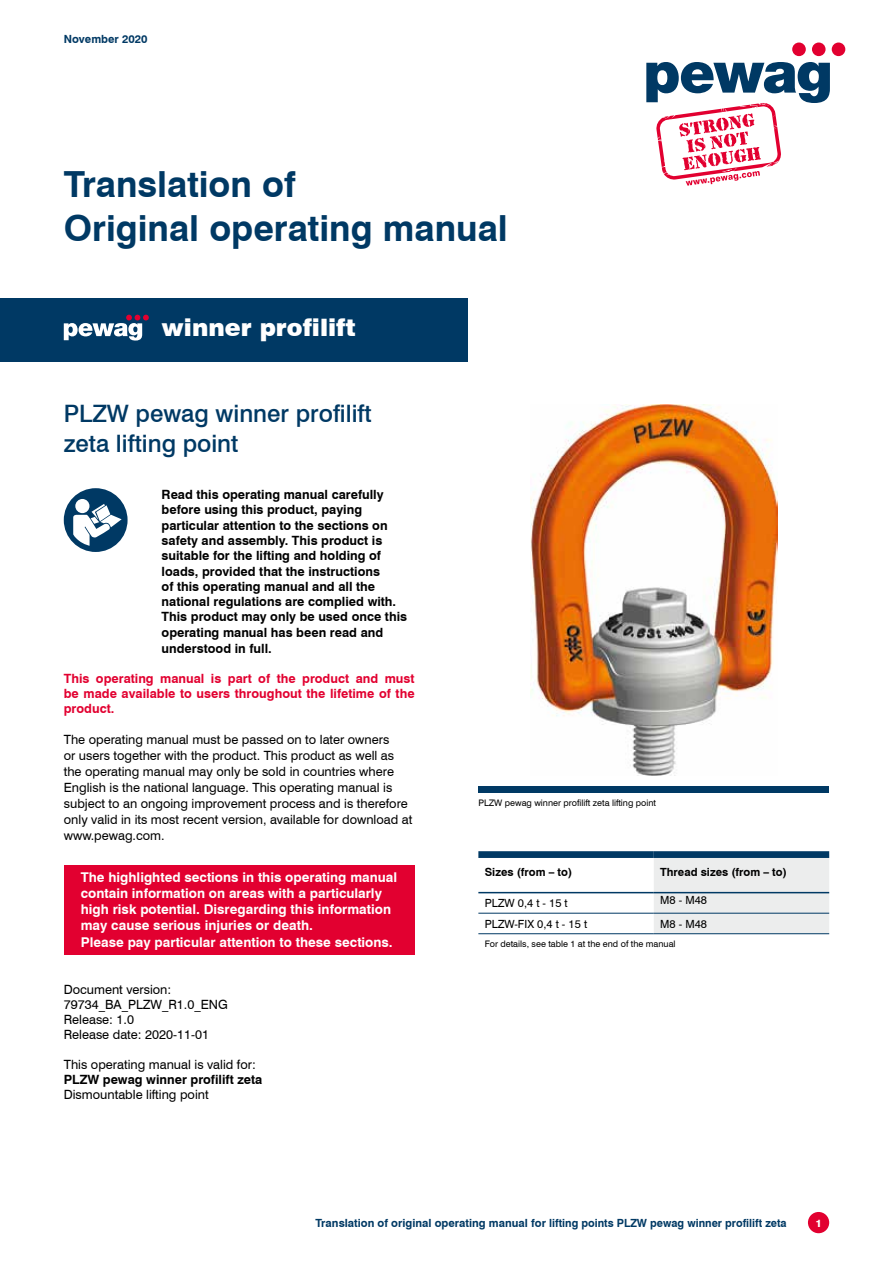
<style>
.page{position:relative;width:893px;height:1263px;background:#fff}
.page>*{position:absolute;margin:0;border:0;box-sizing:border-box;transform-origin:0 0}
.t1{font:700 36px/43.2px "Swiss 721 BT";color:#003964}
.t2{font:500 24px/30px "Swiss 721 BT";color:#003964}
.t3{font:900 24px "Swiss 721 BT";color:#fff}
.t4{font:700 13.5px/16.2px "Swiss 721 BT";color:#fff}
.t5{font:12.75px/15.9px "Swiss 721 BT";color:#000}
.t6{font:700 12.75px/15.5px "Swiss 721 BT";color:#000}
.t7{font:700 12.75px/15px "Swiss 721 BT";color:#e20030;text-align:justify}
.t8{font:700 11.25px "Swiss 721 BT";color:#003964}
.t9{font:11.25px "Swiss 721 BT";color:#000}
.t10{font:700 11.25px "Swiss 721 BT";color:#000}
.t11{font:800 10.5px "Swiss 721 BT";color:#fff}
.t12{font:9px "Swiss 721 BT";color:#000}
</style>
<div class="page">
<div style="left:808px;top:1212px;width:21px;height:21px;background:#e20030;border-radius:50%"></div>
<div style="left:792px;top:43px;width:14px;height:13px;background:#e20030;border-radius:50%"></div>
<div style="left:812px;top:43px;width:13px;height:13px;background:#e20030;border-radius:50%"></div>
<div style="left:832px;top:43px;width:13px;height:13px;background:#e20030;border-radius:50%"></div>
<svg style="left:646px;top:62px;width:184px;height:124px"></svg>
<div style="left:0;top:298px;width:468px;height:63px;background:#003964"></div>
<div style="left:64px;top:865px;width:351px;height:90px;background:#e20030"></div>
<svg style="left:64px;top:315px;width:85px;height:26px"></svg>
<img style="left:530px;top:405px;width:247px;height:370px">
<div style="left:478px;top:787px;width:351px;height:6px;background:#003964"></div>
<div style="left:64px;top:488px;width:64px;height:64px;background:#003964;border-radius:50%"></div>
<div style="left:75px;top:499px;width:14px;height:14px;background:#fff;border-radius:50%"></div>
<svg style="left:73px;top:504px;width:49px;height:42px"></svg>
<div style="left:654px;top:858px;width:175px;height:75px;background:#eceded"></div>
<div style="left:478px;top:851px;width:176px;height:7px;background:#003964"></div>
<div style="left:654px;top:851px;width:175px;height:7px;background:#003964"></div>
<hr style="left:478px;top:892px;width:176px;height:1px;background:#003964">
<hr style="left:654px;top:892px;width:175px;height:1px;background:#003964">
<hr style="left:478px;top:913px;width:176px;height:1px;background:#003964">
<hr style="left:654px;top:913px;width:175px;height:1px;background:#003964">
<hr style="left:478px;top:933px;width:176px;height:1px;background:#003964">
<hr style="left:654px;top:933px;width:175px;height:1px;background:#003964">
<p class="t8" style="left:64px;top:32px;width:85px">November 2020</p>
<h1 class="t1" style="left:64px;top:163px;width:445px">Translation of<br>Original operating manual</h1>
<h2 class="t3" style="left:162px;top:313px;width:196px">winner profilift</h2>
<h2 class="t2" style="left:64px;top:398px;width:309px">PLZW pewag winner profilift zeta lifting point</h2>
<p class="t6" style="left:162px;top:487px;width:247px">Read this operating manual carefully before using this product, paying particular attention to the sections on safety and assembly. This product is suitable for the lifting and holding of loads, provided that the instructions<br>of this operating manual and all the national regulations are complied with.<br>This product may only be used once this operating manual has been read and understood in full.</p>
<p class="t7" style="left:64px;top:671px;width:352px">This operating manual is part of the product and must be made available to users throughout the lifetime of the product.</p>
<p class="t5" style="left:64px;top:732px;width:350px">The operating manual must be passed on to later owners<br>or users together with the product. This product as well as the operating manual may only be sold in countries where English is the national language. This operating manual is subject to an ongoing improvement process and is therefore only valid in its most recent version, available for download at www.pewag.com.</p>
<p class="t4" style="left:81px;top:869px;width:318px">The highlighted sections in this operating manual contain information on areas with a particularly high risk potential. Disregarding this information may cause serious injuries or death.<br>Please pay particular attention to these sections.</p>
<p class="t5" style="left:64px;top:982px;width:166px;line-height:15px">Document version:<br>79734_BA_PLZW_R1.0_ENG<br>Release: 1.0<br>Release date: 2020-11-01</p>
<p class="t5" style="left:64px;top:1056px;width:193px">This operating manual is valid for:</p>
<p class="t6" style="left:64px;top:1072px;width:200px">PLZW pewag winner profilift zeta</p>
<p class="t5" style="left:64px;top:1086px;width:146px">Dismountable lifting point</p>
<p class="t12" style="left:478px;top:798px;width:179px">PLZW pewag winner profilift zeta lifting point</p>
<p class="t10" style="left:485px;top:865px;width:89px">Sizes (from – to)</p>
<p class="t10" style="left:660px;top:865px;width:128px">Thread sizes (from – to)</p>
<p class="t9" style="left:485px;top:896px;width:85px">PLZW 0,4 t - 15 t</p>
<p class="t9" style="left:660px;top:893px;width:48px">M8 - M48</p>
<p class="t9" style="left:485px;top:917px;width:104px">PLZW-FIX 0,4 t - 15 t</p>
<p class="t9" style="left:660px;top:917px;width:48px">M8 - M48</p>
<p class="t12" style="left:485px;top:938px;width:192px">For details, see table 1 at the end of the manual</p>
<p class="t8" style="left:316px;top:1216px;width:473px">Translation of original operating manual for lifting points PLZW pewag winner profilift zeta</p>
<p class="t11" style="left:815px;top:1216px;width:8px">1</p>
</div>
